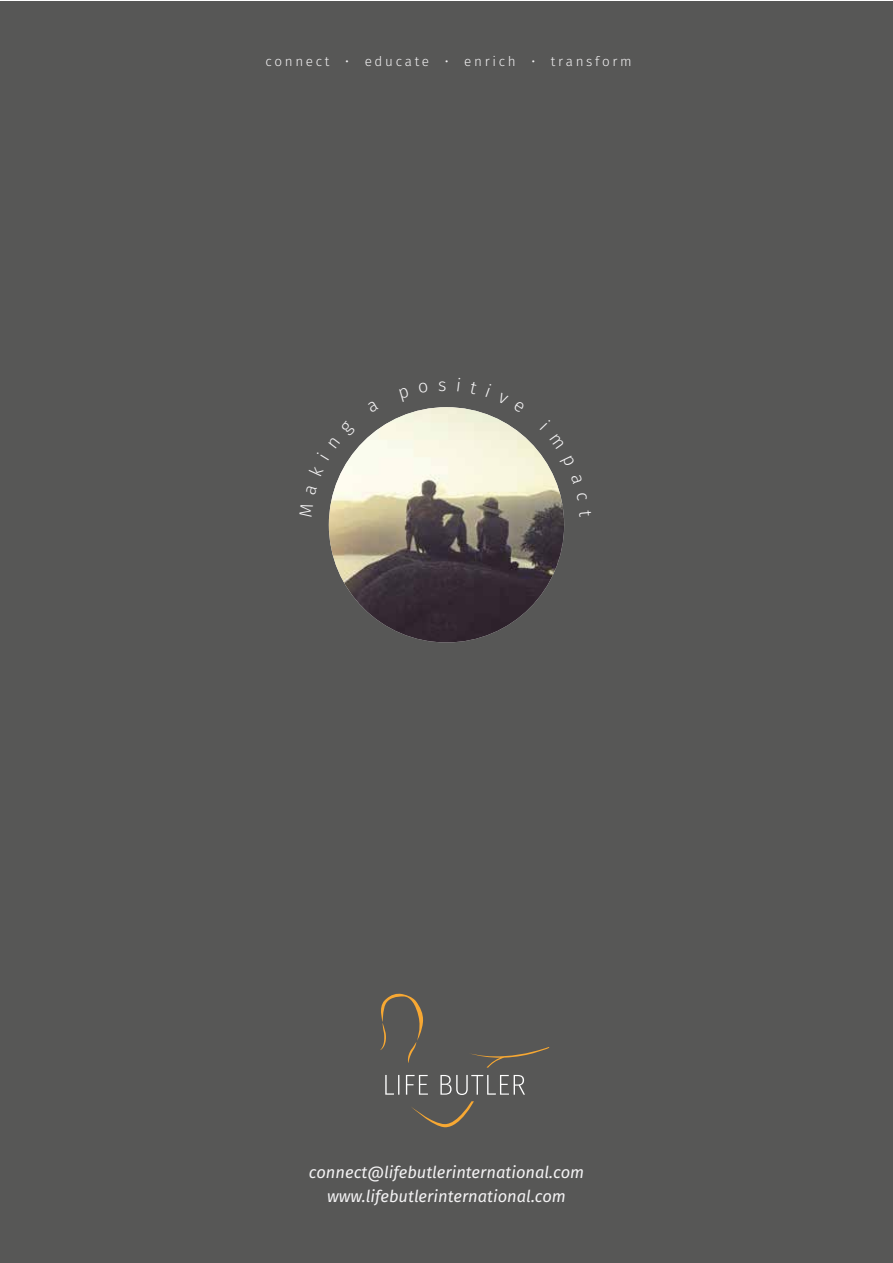
<style>
.page{position:relative;width:893px;height:1263px;background:#fff}
.page>*{position:absolute;margin:0;border:0;box-sizing:border-box;transform-origin:0 0}
.t1{font:300 18px "Fira Sans";color:#f3f2f3}
.t2{font:italic 16.5px/24px "Fira Sans";color:#f3f2f3;text-align:center}
.t3{font:300 13.5px "Fira Sans";letter-spacing:.2em;color:#f3f2f3}
</style>
<div class="page">
<div style="left:0;top:1px;width:892px;height:1262px;background:#575756"></div>
<img style="left:329px;top:407px;width:235px;height:235px;border-radius:118px">
<svg style="left:380px;top:993px;width:43px;height:70px"></svg>
<svg style="left:412px;top:1101px;width:62px;height:26px"></svg>
<svg style="left:471px;top:1047px;width:78px;height:20px"></svg>
<svg style="left:385px;top:1075px;width:14px;height:20px"></svg>
<svg style="left:406px;top:1075px;width:22px;height:20px"></svg>
<svg style="left:440px;top:1075px;width:85px;height:20px"></svg>
<svg style="left:339px;top:450px;width:17px;height:26px"></svg>
<p class="t3" style="left:265px;top:52px;width:368px">connect • educate • enrich • transform</p>
<p class="t1" style="left:438px;top:372px;width:10px">s</p>
<p class="t2" style="left:309px;top:1161px;width:277px">connect@lifebutlerinternational.com www.lifebutlerinternational.com</p>
</div>
